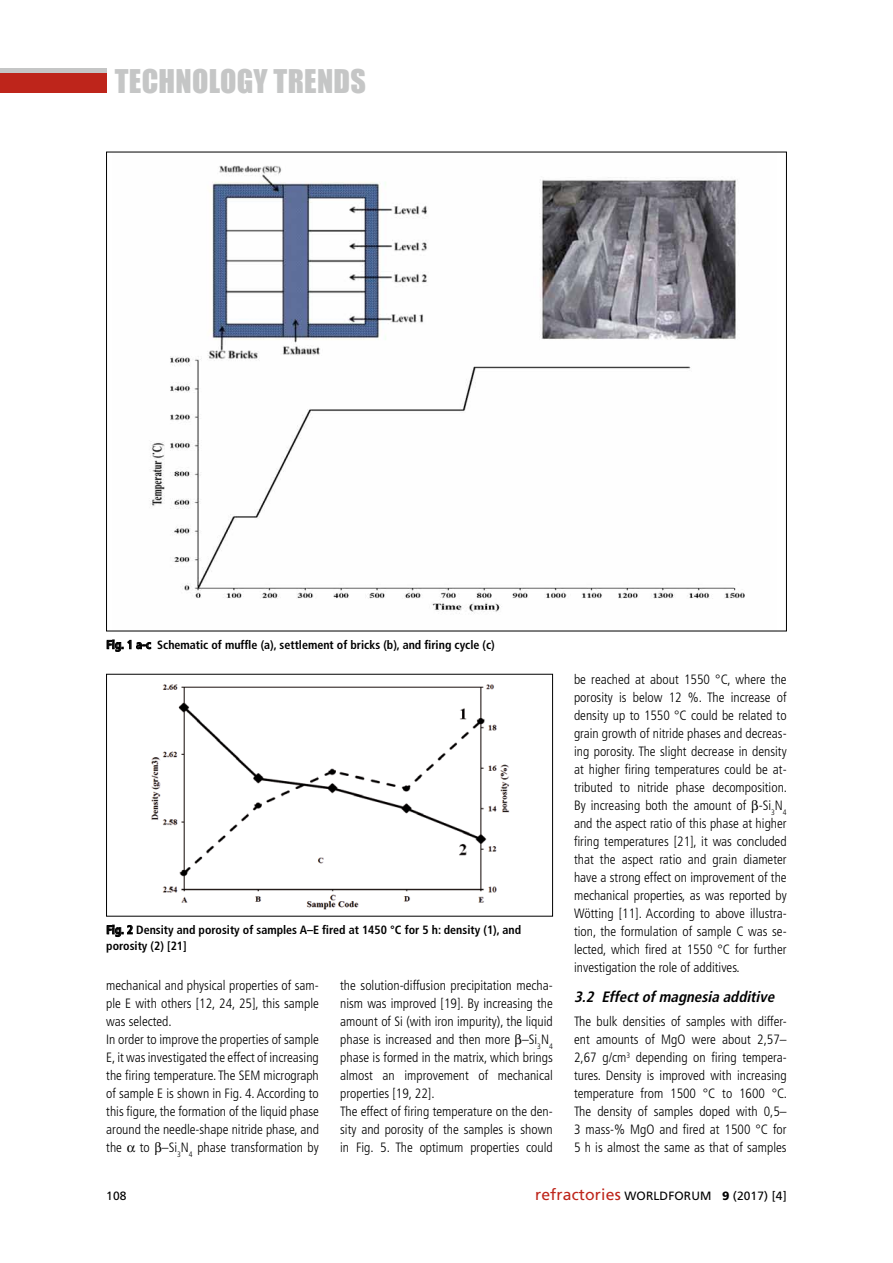
<style>
.page{position:relative;width:893px;height:1263px;background:#fff}
.page>*{position:absolute;margin:0;border:0;box-sizing:border-box;transform-origin:0 0}
.t1{font:30px "Impact";letter-spacing:.01em;color:#c5c6c6}
.t2{font:italic 700 condensed 15px "Frutiger";color:#000}
.t3{font:300 condensed 13.5px/18px "Frutiger";color:#000;text-align:justify}
.t4{font:700 condensed 12px/16.5px "Frutiger";color:#000}
.t5{font:12px "Frutiger";letter-spacing:.01em;color:#000}
.s1{font-size:15.75px;color:#be251b}
.s2{font-weight:900}
</style>
<div class="page">
<div style="left:0;top:68px;width:106px;height:5px;background:#c5c6c6"></div>
<div style="left:0;top:73px;width:106px;height:20px;background:#be251b"></div>
<img style="left:150px;top:165px;width:595px;height:449px">
<svg style="left:107px;top:640px;width:44px;height:12px"></svg>
<img style="left:151px;top:684px;width:359px;height:226px">
<div style="left:106px;top:674px;width:447px;height:242px;border:1px solid #000"></div>
<svg style="left:107px;top:925px;width:26px;height:12px"></svg>
<h1 class="t1" style="left:115px;top:62px;width:253px">TECHNOLOGY TRENDS</h1>
<p class="t4" style="left:106px;top:636px;width:390px">Fig. 1 a-c Schematic of muffle (a), settlement of bricks (b), and firing cycle (c)</p>
<p class="t4" style="left:106px;top:921px;width:416px">Fig. 2 Density and porosity of samples A–E fired at 1450 °C for 5 h: density (1), and porosity (2) [21]</p>
<p class="t3" style="left:106px;top:976px;width:214px;text-align:left">mechanical and physical properties of sam&shy;ple E with others [12, 24, 25], this sample was selected.<br>In order to improve the properties of sample E, it was investigated the effect of increasing the firing temperature. The SEM micrograph of sample E is shown in Fig. 4. According to this figure, the formation of the liquid phase around the needle-shape nitride phase, and the</p>
<p class="t3" style="left:140px;top:1139px;width:181px">to –Si<sub>3</sub>N<sub>4</sub> phase transformation by</p>
<p class="t3" style="left:340px;top:977px;width:214px;text-align:left">the solution-diffusion precipitation mecha&shy;nism was improved [19]. By increasing the amount of Si (with iron impurity), the liquid phase is increased and then more –Si<sub>3</sub>N<sub>4 </sub>phase is formed in the matrix, which brings almost an improvement of mechanical properties [19, 22].<br>The effect of firing temperature on the den&shy;sity and porosity of the samples is shown in Fig. 5. The optimum properties could</p>
<p class="t3" style="left:574px;top:671px;width:215px">be reached at about 1550 °C, where the porosity is below 12 %. The increase of density up to 1550 °C could be related to grain growth of nitride phases and decreas&shy;ing porosity. The slight decrease in density at higher firing temperatures could be at&shy;tributed to nitride phase decomposition.<br>By increasing both the amount of -Si<sub>3</sub>N<sub>4 </sub>and the aspect ratio of this phase at higher firing temperatures [21], it was concluded that the aspect ratio and grain diameter have a strong effect on improvement of the mechanical properties, as was reported by Wötting [11]. According to above illustra&shy;tion, the formulation of sample C was se&shy;lected, which fired at 1550 °C for further investigation the role of additives.</p>
<p class="t2" style="left:574px;top:988px;width:205px">3.2 Effectofmagnesia additive</p>
<p class="t3" style="left:574px;top:1013px;width:215px">The bulk densities of samples with differ&shy;ent amounts of MgO were about 2,57– 2,67 g/cm<sup>3</sup> depending on firing tempera&shy;tures. Density is improved with increasing temperature from 1500 °C to 1600 °C.<br>The density of samples doped with 0,5– 3 mass-% MgO and fired at 1500 °C for 5 h is almost the same as that of samples</p>
<p class="t5" style="left:106px;top:1189px;width:22px">108</p>
<p class="t5" style="left:535px;top:1189px;width:253px"><span class="s1">refractories</span> WORLDFORUM <span class="s2">9</span> (2017) [4]</p>
</div>
